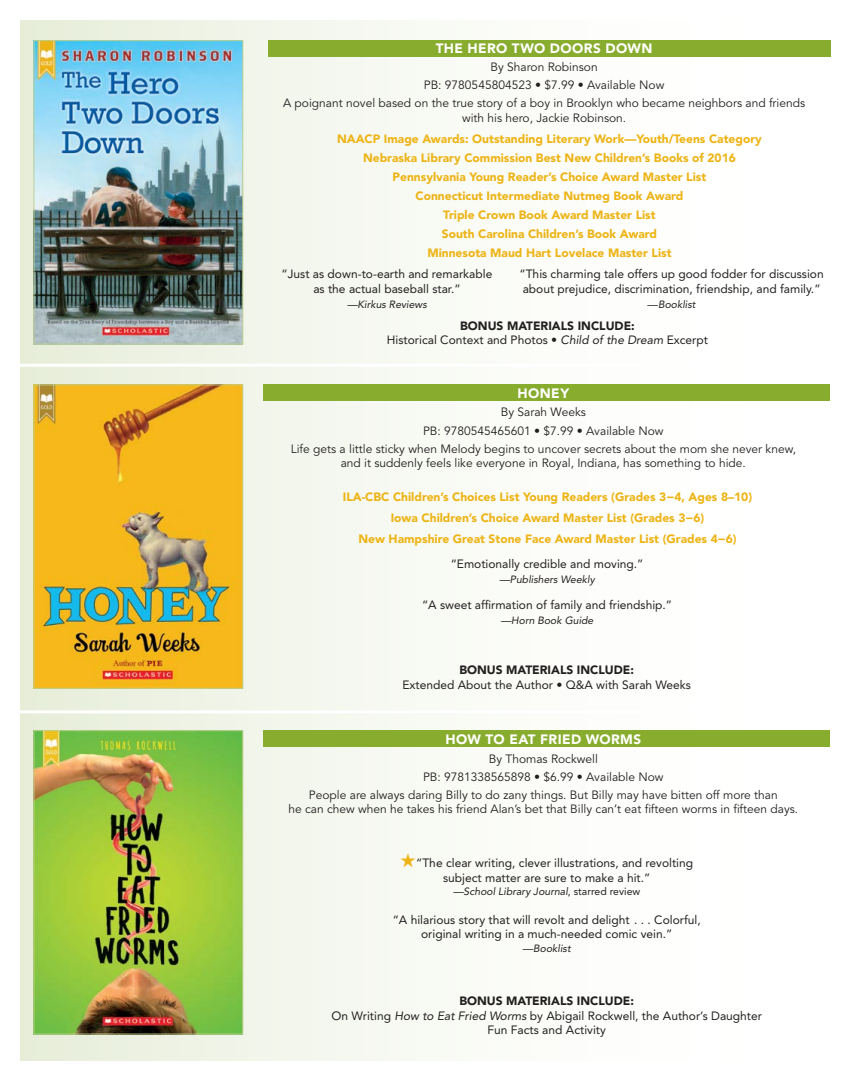
<style>
.page{position:relative;width:864px;height:1080px;background:#fff}
.page>*{position:absolute;margin:0;border:0;box-sizing:border-box;transform-origin:0 0}
.t1{font:900 13.5px "Avenir LT Std";letter-spacing:.03em;color:#fff}
.t2{font:12px/14.4px "Avenir LT Std";color:#231f20;text-align:center}
.t3{font:12px/18.1px "Avenir LT Std";color:#231f20;text-align:center}
.t4{font:900 12px/18.9px "Avenir LT Std";color:#edb415;text-align:center}
.t5{font:900 12px "Avenir LT Std";color:#231f20}
.t6{font:italic 10.5px "Avenir LT Std";color:#231f20}
.s1{font-weight:900}
.s2{font-style:italic}
.s3{font-style:normal}
.s4{color:#edb415}
</style>
<div class="page">
<div style="left:20px;top:21px;width:824px;height:1039px;background:linear-gradient(to right,#eaefdd,#fff)"></div>
<hr style="left:0;top:710px;width:864px;height:3px;background:#fff">
<hr style="left:0;top:364px;width:864px;height:3px;background:#fff">
<div style="left:268px;top:40px;width:563px;height:17px;background:#88ac2e"></div>
<img style="left:36px;top:42px;width:205px;height:300px">
<div style="left:34px;top:40px;width:209px;height:304px;border:1px solid #bdcf8e"></div>
<div style="left:263px;top:730px;width:567px;height:16px;background:#88ac2e"></div>
<div style="left:263px;top:385px;width:567px;height:16px;background:#88ac2e"></div>
<img style="left:36px;top:387px;width:205px;height:300px">
<div style="left:34px;top:385px;width:209px;height:304px;border:1px solid #bdcf8e"></div>
<img style="left:36px;top:732px;width:205px;height:300px">
<div style="left:34px;top:730px;width:209px;height:304px;border:1px solid #bdcf8e"></div>
<p class="t1" style="left:436px;top:40px;width:218px">THE HERO TWO DOORS DOWN</p>
<p class="t3" style="left:283px;top:58px;width:524px">By Sharon Robinson<br>PB: 9780545804523 • $7.99 • Available Now<br>A poignant novel based on the true story of a boy in Brooklyn who became neighbors and friends</p>
<p class="t3" style="left:462px;top:109px;width:166px">with his hero, Jackie Robinson.</p>
<p class="t4" style="left:337px;top:130px;width:426px">NAACP Image Awards: Outstanding Literary Work—Youth/Teens Category Nebraska Library Commission Best New Children’s Books of 2016<br>Pennsylvania Young Reader’s Choice Award Master List<br>Connecticut Intermediate Nutmeg Book Award<br>Triple Crown Book Award Master List<br>South Carolina Children’s Book Award<br>Minnesota Maud Hart Lovelace Master List</p>
<p class="t2" style="left:282px;top:267px;width:212px;line-height:15px">“Just as down-to-earth and remarkable as the actual baseball star.”</p>
<p class="t6" style="left:347px;top:298px;width:81px">—Kirkus Reviews</p>
<p class="t2" style="left:387px;top:319px;width:323px"><span class="s1">BONUS MATERIALS INCLUDE:<br></span>Historical Context and Photos • <span class="s2">Child of the Dream</span> Excerpt</p>
<p class="t2" style="left:520px;top:267px;width:306px;line-height:15px;text-align:left">“This charming tale offers up good fodder for discussion about prejudice, discrimination, friendship, and family.”</p>
<p class="t6" style="left:648px;top:298px;width:50px"><span class="s3">—</span>Booklist</p>
<p class="t1" style="left:518px;top:385px;width:53px">HONEY</p>
<p class="t3" style="left:291px;top:404px;width:507px">By Sarah Weeks<br>PB: 9780545465601 • $7.99 • Available Now<br>Life gets a little sticky when Melody begins to uncover secrets about the mom she never knew,</p>
<p class="t3" style="left:341px;top:454px;width:407px">and it suddenly feels like everyone in Royal, Indiana, has something to hide.</p>
<p class="t4" style="left:343px;top:486px;width:411px;line-height:21.1px">ILA-CBC Children’s Choices List Young Readers (Grades 3−4, Ages 8–10)<br>Iowa Children’s Choice Award Master List (Grades 3−6)<br>New Hampshire Great Stone Face Award Master List (Grades 4−6)</p>
<p class="t2" style="left:451px;top:557px;width:194px">“Emotionally credible and moving.”</p>
<p class="t6" style="left:499px;top:574px;width:97px">—Publishers Weekly</p>
<p class="t2" style="left:422px;top:598px;width:252px">“A sweet affirmation of family and friendship.”</p>
<p class="t6" style="left:501px;top:614px;width:94px">—Horn Book Guide</p>
<p class="t5" style="left:459px;top:663px;width:176px">BONUS MATERIALS INCLUDE:</p>
<p class="t2" style="left:402px;top:677px;width:290px">Extended About the Author • Q&amp;A with Sarah Weeks</p>
<p class="t1" style="left:446px;top:732px;width:197px">HOW TO EAT FRIED WORMS</p>
<p class="t3" style="left:309px;top:750px;width:470px">By Thomas Rockwell<br>PB: 9781338565898 • $6.99 • Available Now<br>People are always daring Billy to do zany things. But Billy may have bitten off more than</p>
<p class="t3" style="left:288px;top:800px;width:511px">he can chew when he takes his friend Alan’s bet that Billy can’t eat fifteen worms in fifteen days.</p>
<p class="t2" style="left:400px;top:856px;width:294px"><span class="s4">★</span>“The clear writing, clever illustrations, and revolting subject matter are sure to make a hit.”</p>
<p class="t6" style="left:453px;top:886px;width:189px">—School Library Journal<span class="s3">, starred review</span></p>
<p class="t2" style="left:393px;top:913px;width:310px">“A hilarious story that will revolt and delight . . . Colorful, original writing in a much-needed comic vein.”</p>
<p class="t6" style="left:523px;top:942px;width:50px"><span class="s3">—</span>Booklist</p>
<p class="t2" style="left:331px;top:994px;width:432px"><span class="s1">BONUS MATERIALS INCLUDE:<br></span>On Writing <span class="s2">How to Eat Fried Worms</span> by Abigail Rockwell, the Author’s Daughter<br>Fun Facts and Activity</p>
</div>
